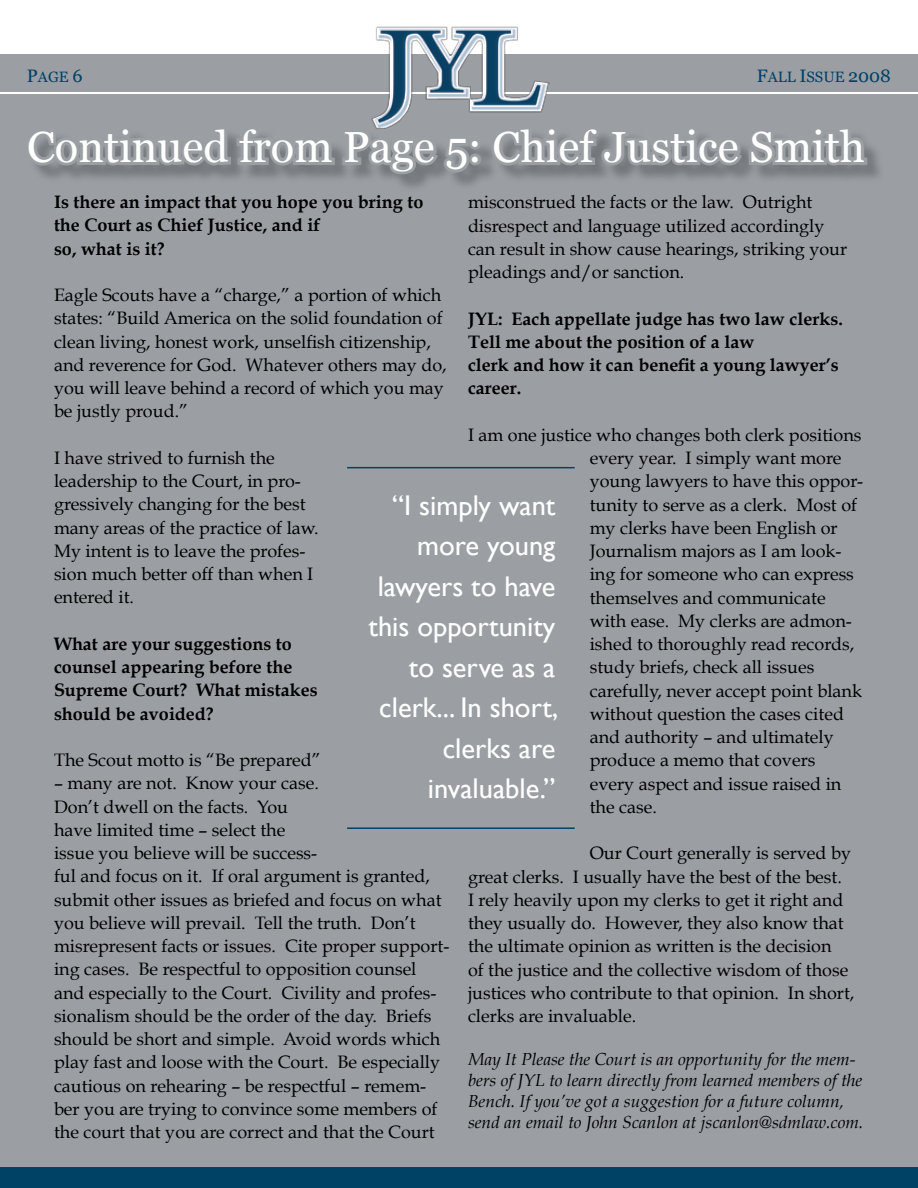
<style>
.page{position:relative;width:918px;height:1188px;background:#fff}
.page>*{position:absolute;margin:0;border:0;box-sizing:border-box;transform-origin:0 0}
.t1{font:43.5px "Georgia";color:#fff}
.t2{font:28.5px/40.5px "Gill Sans";color:#fff;text-align:right}
.t3{font:18px/23.2px "Book Antiqua";color:#000}
.t4{font:700 18px/23.2px "Book Antiqua";color:#000}
.t5{font:italic 17.4px/20.9px "Book Antiqua";color:#000}
.t6{font:15px "Georgia";color:#004166}
.s1{font-size:18px}
</style>
<div class="page">
<div style="left:0;top:55px;width:918px;height:37px;background:#9b9fa4"></div>
<div style="left:0;top:94px;width:918px;height:1094px;background:#9b9fa4"></div>
<svg style="left:34px;top:128px;width:837px;height:51px"></svg>
<div style="left:0;top:1168px;width:918px;height:20px;background:#004166"></div>
<hr style="left:347px;top:467px;width:228px;height:1px;background:#004166">
<hr style="left:347px;top:827px;width:228px;height:2px;background:#004166">
<img style="left:367px;top:26px;width:183px;height:102px">
<p class="t6" style="left:27px;top:68px;width:57px"><span class="s1">P</span>AGE <span class="s1">6</span></p>
<p class="t6" style="left:757px;top:68px;width:136px"><span class="s1">F</span>ALL <span class="s1">I</span>SSUE <span class="s1">2008</span></p>
<h1 class="t1" style="left:27px;top:121px;width:840px">Continued from Page 5: Chief Justice Smith</h1>
<p class="t4" style="left:54px;top:191px;width:371px">Is there an impact that you hope you bring to the Court as Chief Justice, and if<br>so, what is it?</p>
<p class="t3" style="left:54px;top:283px;width:394px">Eagle Scouts have a “charge,” a portion of which states: “Build America on the solid foundation of clean living, honest work, unselfish citizenship, and reverence for God. Whatever others may do, you will leave behind a record of which you may be justly proud.”</p>
<p class="t3" style="left:54px;top:446px;width:266px">I have strived to furnish the leadership to the Court, in pro&shy;gressively changing for the best many areas of the practice of law.<br>My intent is to leave the profes&shy;sion much better off than when I entered it.</p>
<p class="t4" style="left:54px;top:632px;width:265px">What are your suggestions to counsel appearing before the<br>Supreme Court? What mistakes should be avoided?</p>
<p class="t3" style="left:54px;top:748px;width:268px">The Scout motto is “Be prepared”</p>
<p class="t3" style="left:54px;top:772px;width:397px">– many are not. Know your case.<br>Don’t dwell on the facts. You<br>have limited time – select the<br>issue you believe will be success-<br>ful and focus on it. If oral argument is granted, submit other issues as briefed and focus on what you believe will prevail. Tell the truth. Don’t misrepresent facts or issues. Cite proper support&shy;ing cases. Be respectful to opposition counsel and especially to the Court. Civility and profes&shy;sionalism should be the order of the day. Briefs should be short and simple. Avoid words which play fast and loose with the Court. Be especially cautious on rehearing – be respectful – remem&shy;ber you are trying to convince some members of the court that you are correct and that the Court</p>
<p class="t3" style="left:468px;top:191px;width:381px">misconstrued the facts or the law. Outright disrespect and language utilized accordingly can result in show cause hearings, striking your pleadings and/or sanction.</p>
<p class="t4" style="left:468px;top:307px;width:376px">JYL: Each appellate judge has two law clerks.<br>Tell me about the position of a law<br>clerk and how it can benefit a young lawyer’s career.</p>
<p class="t3" style="left:590px;top:423px;width:275px;text-indent:-122px">I am one justice who changes both clerk positions every year. I simply want more young lawyers to have this oppor&shy;tunity to serve as a clerk. Most of my clerks have been English or<br>Journalism majors as I am look&shy;ing for someone who can express themselves and communicate with ease. My clerks are admon&shy;ished to thoroughly read records, study briefs, check all issues carefully, never accept point blank without question the cases cited and authority – and ultimately produce a memo that covers every aspect and issue raised in the case.</p>
<p class="t3" style="left:468px;top:842px;width:388px;text-indent:122px">Our Court generally is served by great clerks. I usually have the best of the best.<br>I rely heavily upon my clerks to get it right and they usually do. However, they also know that the ultimate opinion as written is the decision<br>of the justice and the collective wisdom of those justices who contribute to that opinion. In short, clerks are invaluable.</p>
<p class="t5" style="left:468px;top:1049px;width:397px">May It Please the Court is an opportunity for the mem&shy;bers of JYL to learn directly from learned members of the Bench. If you’ve got a suggestion for a future column, send an email to John Scanlon at jscanlon@sdmlaw.com.</p>
<h2 class="t2" style="left:369px;top:485px;width:191px">“I simply want more young lawyers to have this opportunity to serve as a clerk... In short, clerks are invaluable.”</h2>
</div>
